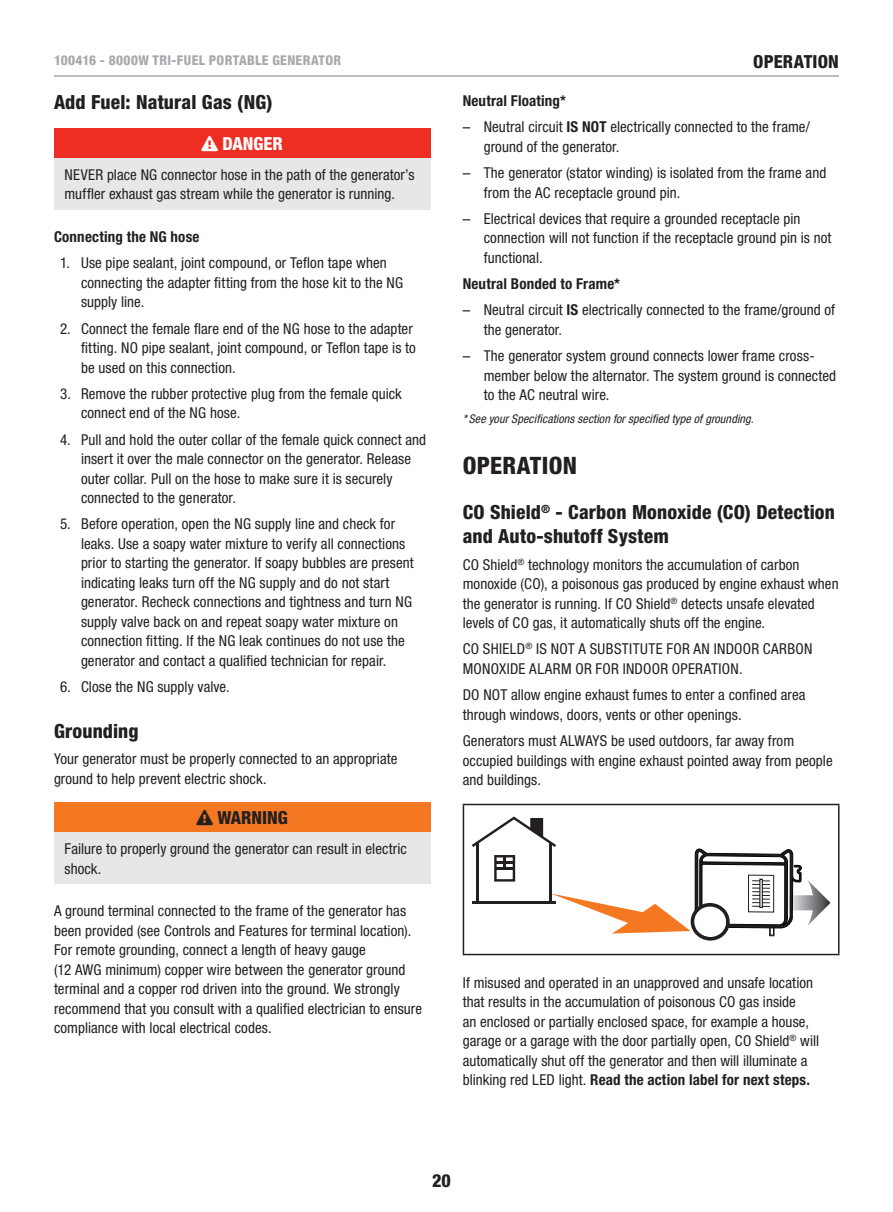
<style>
.page{position:relative;width:893px;height:1212px;background:#fff}
.page>*{position:absolute;margin:0;border:0;box-sizing:border-box;transform-origin:0 0}
.t1{font:800 condensed 24px "Helvetica Neue LT Std";letter-spacing:.01em;color:#231f20}
.t2{font:800 condensed 19.5px/24px "Helvetica Neue LT Std";letter-spacing:.01em;color:#231f20}
.t3{font:800 condensed 18px "Helvetica Neue LT Std";color:#231f20}
.t4{font:800 condensed 18px "Helvetica Neue LT Std";color:#fff}
.t5{font:condensed 15px/19.5px "Helvetica Neue LT Std";letter-spacing:.005em;color:#231f20}
.t6{font:700 condensed 15px "Helvetica Neue LT Std";letter-spacing:.015em;color:#231f20}
.t7{font:800 condensed 13.5px "Helvetica Neue LT Std";letter-spacing:.03em;color:#a8a9ad}
.t8{font:italic condensed 12px "Helvetica Neue LT Std";letter-spacing:.01em;color:#231f20}
.s1{font-stretch:normal}
.s2{font-weight:700}
</style>
<div class="page">
<hr style="left:54px;top:75px;width:785px;height:2px;background:#a8a9ad">
<div style="left:54px;top:128px;width:376px;height:31px;background:#ee2e22"></div>
<div style="left:54px;top:159px;width:376px;height:51px;background:#e6e7e9"></div>
<div style="left:54px;top:802px;width:376px;height:31px;background:#f47721"></div>
<div style="left:54px;top:833px;width:376px;height:51px;background:#e6e7e9"></div>
<hr style="left:463px;top:804px;width:376px;height:1px;background:#231f20">
<hr style="left:463px;top:805px;width:1px;height:149px;background:#231f20">
<hr style="left:838px;top:805px;width:1px;height:149px;background:#231f20">
<hr style="left:463px;top:954px;width:376px;height:1px;background:#231f20">
<svg style="left:472px;top:816px;width:358px;height:125px"></svg>
<p class="t7" style="left:54px;top:52px;width:138px">100416 - 8000W Tri-Fuel</p>
<p class="t7" style="left:209px;top:52px;width:17px">Porta</p>
<p class="t7" style="left:247px;top:52px;width:42px">ble Generator</p>
<p class="t3" style="left:753px;top:50px;width:22px">Operat</p>
<p class="t3" style="left:813px;top:50px;width:16px">ion</p>
<h2 class="t2" style="left:54px;top:90px;width:220px">Add Fuel: Natural Gas (NG)</h2>
<p class="t4" style="left:201px;top:132px;width:83px">❑ DANGER</p>
<p class="t5" style="left:64px;top:165px;width:352px">NEVER place NG connector hose in the path of the generator’s muffler exhaust gas stream while the generator is running.</p>
<p class="t6" style="left:54px;top:228px;width:147px">Connecting the NG hose</p>
<p class="t5" style="left:81px;top:253px;width:324px;text-indent:-21px">1. Use pipe sealant, joint compound, or Teflon tape when connecting the adapter fitting from the hose kit to the NG supply line.</p>
<p class="t5" style="left:81px;top:318px;width:336px;text-indent:-21px">2. Connect the female flare end of the NG hose to the adapter fitting. NO pipe sealant, joint compound, or Teflon tape is to be used on this connection.</p>
<p class="t5" style="left:81px;top:384px;width:322px;text-indent:-21px">3. Remove the rubber protective plug from the female quick connect end of the NG hose.</p>
<p class="t5" style="left:81px;top:429px;width:347px;text-indent:-21px">4. Pull and hold the outer collar of the female quick connect and insert it over the male connector on the generator. Release outer collar. Pull on the hose to make sure it is securely connected to the generator.</p>
<p class="t5" style="left:81px;top:514px;width:334px;text-indent:-21px">5. Before operation, open the NG supply line and check for leaks. Use a soapy water mixture to verify all connections prior to starting the generator. If soapy bubbles are present indicating leaks turn off the NG supply and do not start generator. Recheck connections and tightness and turn NG supply valve back on and repeat soapy water mixture on connection fitting. If the NG leak continues do not use the generator and contact a qualified technician for repair.</p>
<p class="t5" style="left:60px;top:677px;width:171px">6. Close the NG supply valve.</p>
<h2 class="t2" style="left:54px;top:718px;width:86px">Grounding</h2>
<p class="t5" style="left:54px;top:749px;width:345px">Your generator must be properly connected to an appropriate ground to help prevent electric shock.</p>
<p class="t3" style="left:196px;top:806px;width:93px">❑ WARNING</p>
<p class="t5" style="left:64px;top:839px;width:344px">Failure to properly ground the generator can result in electric shock.</p>
<p class="t5" style="left:54px;top:901px;width:370px">A ground terminal connected to the frame of the generator has been provided (see Controls and Features for terminal location).<br>For remote grounding, connect a length of heavy gauge<br>(12 AWG minimum) copper wire between the generator ground terminal and a copper rod driven into the ground. We strongly recommend that you consult with a qualified electrician to ensure compliance with local electrical codes.</p>
<p class="t6" style="left:463px;top:92px;width:105px">Neutral Floating*</p>
<p class="t5" style="left:484px;top:117px;width:328px;text-indent:-21px"><span class="s1">–</span> Neutral circuit <span class="s2">IS NOT</span> electrically connected to the frame/ ground of the generator.</p>
<p class="t5" style="left:484px;top:163px;width:344px;text-indent:-21px"><span class="s1">–</span> The generator (stator winding) is isolated from the frame and from the AC receptacle ground pin.</p>
<p class="t5" style="left:484px;top:209px;width:349px;text-indent:-21px"><span class="s1">–</span> Electrical devices that require a grounded receptacle pin connection will not function if the receptacle ground pin is not functional.</p>
<p class="t6" style="left:463px;top:275px;width:159px">Neutral Bonded to Frame*</p>
<p class="t5" style="left:484px;top:300px;width:353px;text-indent:-21px"><span class="s1">–</span> Neutral circuit <span class="s2">IS</span> electrically connected to the frame/ground of the generator.</p>
<p class="t5" style="left:484px;top:346px;width:354px;text-indent:-21px"><span class="s1">–</span> The generator system ground connects lower frame cross&shy;member below the alternator. The system ground is connected to the AC neutral wire.</p>
<p class="t8" style="left:463px;top:412px;width:293px">* See your Specifications section for specified type of grounding.</p>
<h1 class="t1" style="left:463px;top:450px;width:116px">OPERATION</h1>
<h2 class="t2" style="left:463px;top:500px;width:374px">CO Shield<sup>®</sup> - Carbon Monoxide (CO) Detection and Auto-shutoff System</h2>
<p class="t5" style="left:463px;top:554px;width:377px">CO Shield<sup>®</sup> technology monitors the accumulation of carbon monoxide (CO), a poisonous gas produced by engine exhaust when the generator is running. If CO Shield<sup>®</sup> detects unsafe elevated levels of CO gas, it automatically shuts off the engine.</p>
<p class="t5" style="left:463px;top:639px;width:351px">CO SHIELD<sup>®</sup> IS NOT A SUBSTITUTE FOR AN INDOOR CARBON<br>MONOXIDE ALARM OR FOR INDOOR OPERATION.</p>
<p class="t5" style="left:463px;top:685px;width:344px">DO NOT allow engine exhaust fumes to enter a confined area through windows, doors, vents or other openings.</p>
<p class="t5" style="left:463px;top:731px;width:371px">Generators must ALWAYS be used outdoors, far away from occupied buildings with engine exhaust pointed away from people and buildings.</p>
<p class="t5" style="left:463px;top:972px;width:358px">If misused and operated in an unapproved and unsafe location that results in the accumulation of poisonous CO gas inside<br>an enclosed or partially enclosed space, for example a house, garage or a garage with the door partially open, CO Shield<sup>®</sup> will automatically shut off the generator and then will illuminate a blinking red LED light. <span class="s2">Read the action label for next steps.</span></p>
<p class="t3" style="left:432px;top:1169px;width:20px">20</p>
</div>
